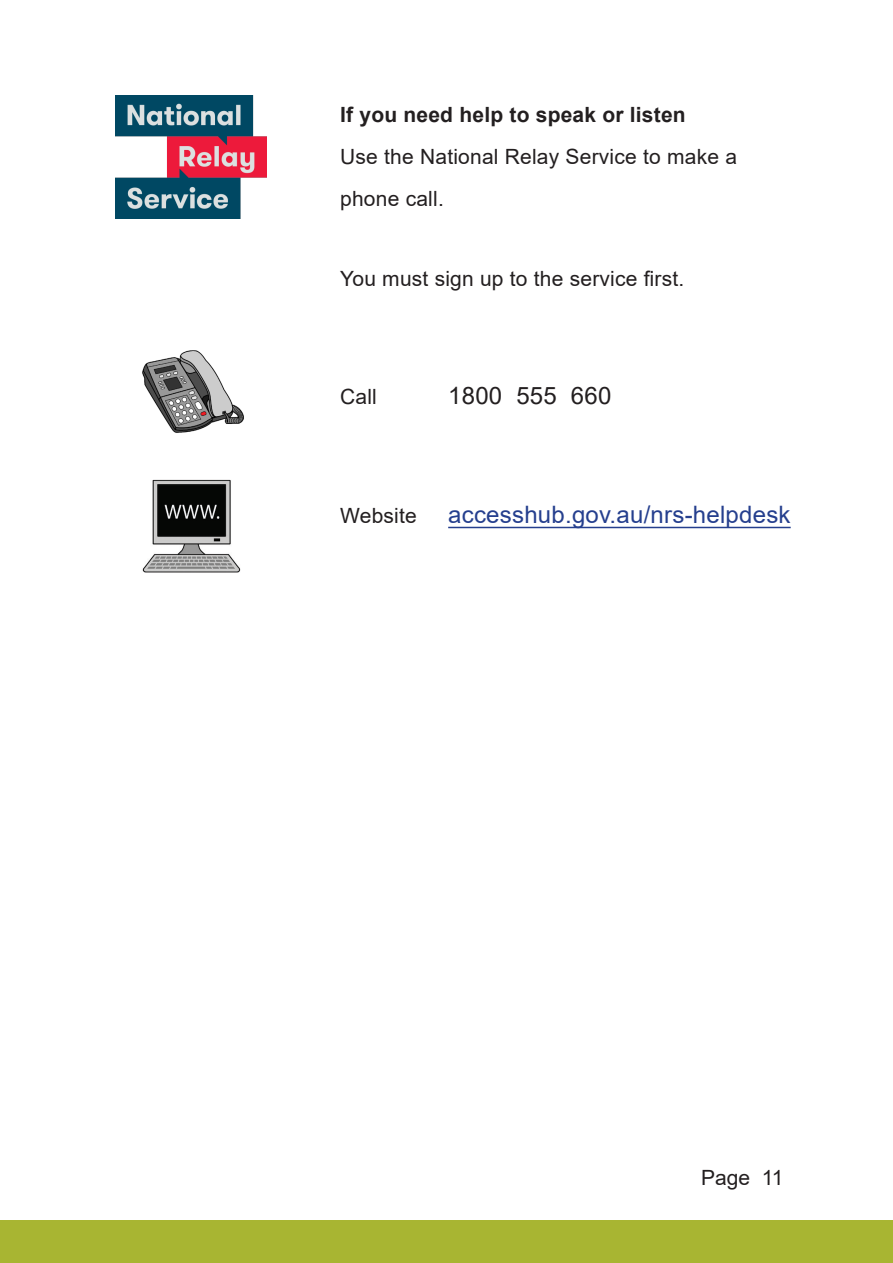
<style>
.page{position:relative;width:893px;height:1263px;background:#fff}
.page>*{position:absolute;margin:0;border:0;box-sizing:border-box;transform-origin:0 0}
.t1{font:24px "Arial";letter-spacing:.01em;color:#253f8e}
.t2{font:24px "Arial";letter-spacing:.01em;color:#231f20}
.t3{font:21px/42px "Arial";letter-spacing:.01em;color:#231f20}
.t4{font:700 21px "Arial";letter-spacing:.01em;color:#231f20}
</style>
<div class="page">
<div style="left:0;top:1220px;width:893px;height:43px;background:#a8b532"></div>
<hr style="left:448px;top:527px;width:343px;height:1px;background:#253f8e">
<img style="left:116px;top:96px;width:151px;height:122px">
<img style="left:142px;top:350px;width:102px;height:83px">
<img style="left:142px;top:479px;width:99px;height:94px">
<h3 class="t4" style="left:340px;top:99px;width:347px">If you need help to speak or listen</h3>
<p class="t3" style="left:340px;top:135px;width:398px">Use the National Relay Service to make a phone call.</p>
<p class="t3" style="left:340px;top:257px;width:346px">You must sign up to the service first.</p>
<p class="t3" style="left:340px;top:376px;width:38px">Call</p>
<p class="t2" style="left:448px;top:379px;width:165px">1800 555 660</p>
<p class="t3" style="left:340px;top:494px;width:78px">Website</p>
<p class="t1" style="left:448px;top:498px;width:344px">accesshub.gov.au/nrs-helpdesk</p>
<p class="t3" style="left:701px;top:1156px;width:84px">Page 11</p>
</div>
